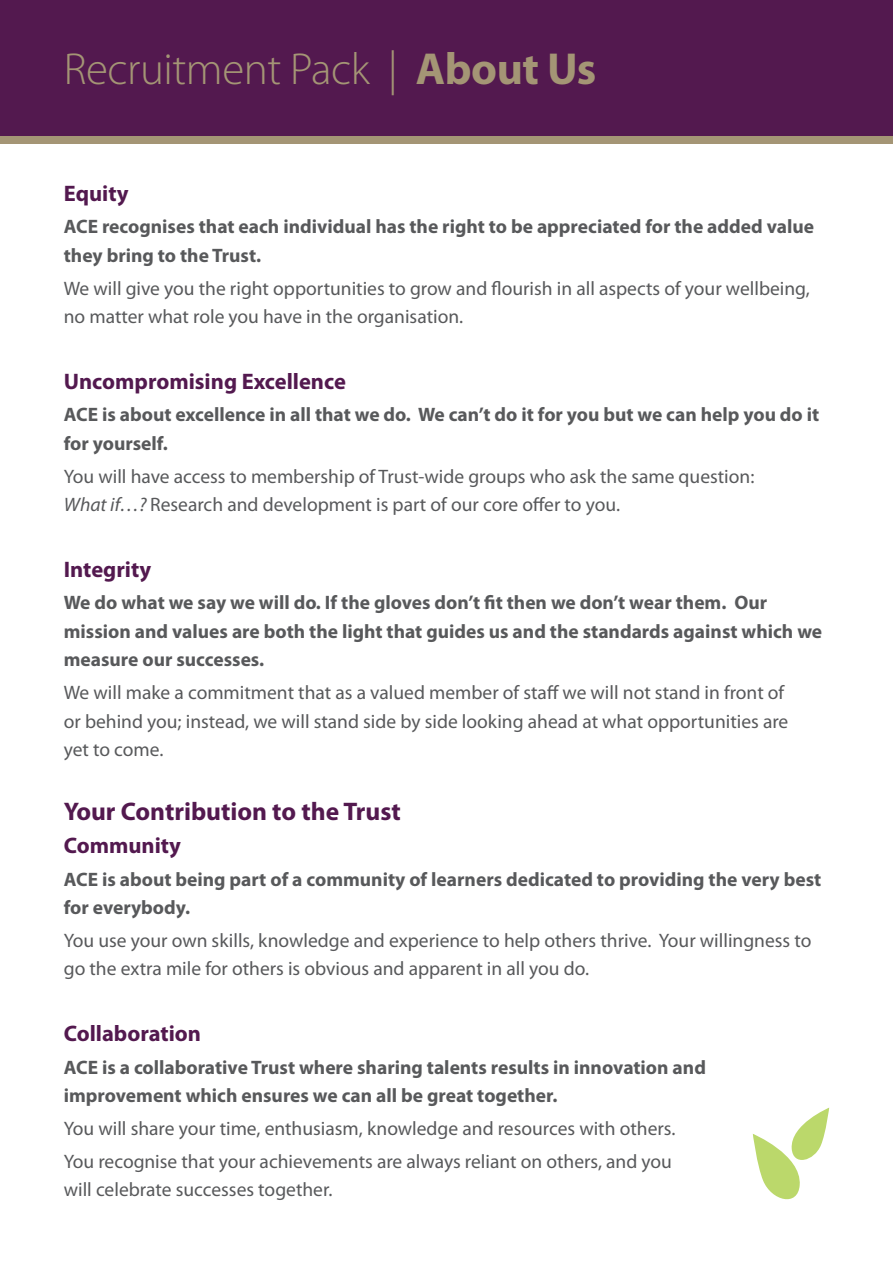
<style>
.page{position:relative;width:893px;height:1263px;background:#fff}
.page>*{position:absolute;margin:0;border:0;box-sizing:border-box;transform-origin:0 0}
.t1{font:300 45px "Myriad Pro";letter-spacing:-.01em;color:#a49575}
.t2{font:700 25.5px "Myriad Pro";color:#53194f}
.t3{font:700 22.5px "Myriad Pro";color:#53194f}
.t4{font:19.5px/28.5px "Myriad Pro";color:#58595b}
.t5{font:700 19.5px/28.5px "Myriad Pro";color:#58595b}
.s1{font-weight:700}
.s2{font-style:italic}
</style>
<div class="page">
<div style="left:0;top:0;width:893px;height:136px;background:#53194f"></div>
<div style="left:0;top:136px;width:893px;height:8px;background:#a49575"></div>
<svg style="left:753px;top:1107px;width:76px;height:93px"></svg>
<h1 class="t1" style="left:64px;top:44px;width:534px">Recruitment Pack | <span class="s1">About Us</span></h1>
<p class="t3" style="left:64px;top:180px;width:66px">Equity</p>
<p class="t5" style="left:64px;top:213px;width:752px">ACE recognises that each individual has the right to be appreciated for the added value they bring to the Trust.</p>
<p class="t4" style="left:64px;top:274px;width:748px">We will give you the right opportunities to grow and flourish in all aspects of your wellbeing, no matter what role you have in the organisation.</p>
<p class="t3" style="left:64px;top:368px;width:284px">Uncompromising Excellence</p>
<p class="t5" style="left:64px;top:401px;width:757px">ACE is about excellence in all that we do. We can’t do it for you but we can help you do it for yourself.</p>
<p class="t4" style="left:64px;top:462px;width:692px">You will have access to membership of Trust-wide groups who ask the same question:<br><span class="s2">What if…?</span> Research and development is part of our core offer to you.</p>
<p class="t3" style="left:64px;top:556px;width:89px">Integrity</p>
<p class="t5" style="left:64px;top:589px;width:760px">We do what we say we will do. If the gloves don’t fit then we don’t wear them. Our mission and values are both the light that guides us and the standards against which we measure our successes.</p>
<p class="t4" style="left:64px;top:679px;width:726px">We will make a commitment that as a valued member of staff we will not stand in front of or behind you; instead, we will stand side by side looking ahead at what opportunities are yet to come.</p>
<h2 class="t2" style="left:64px;top:797px;width:339px">Your Contribution to the Trust</h2>
<p class="t3" style="left:64px;top:833px;width:119px">Community</p>
<p class="t5" style="left:64px;top:865px;width:759px">ACE is about being part of a community of learners dedicated to providing the very best for everybody.</p>
<p class="t4" style="left:64px;top:926px;width:749px">You use your own skills, knowledge and experience to help others thrive. Your willingness to go the extra mile for others is obvious and apparent in all you do.</p>
<p class="t3" style="left:64px;top:1021px;width:139px">Collaboration</p>
<p class="t5" style="left:64px;top:1053px;width:644px">ACE is a collaborative Trust where sharing talents results in innovation and improvement which ensures we can all be great together.</p>
<p class="t4" style="left:64px;top:1112px;width:613px;line-height:32.7px">You will share your time, enthusiasm, knowledge and resources with others.<br>You recognise that your achievements are always reliant on others, and you</p>
<p class="t4" style="left:64px;top:1176px;width:270px">will celebrate successes together.</p>
</div>
